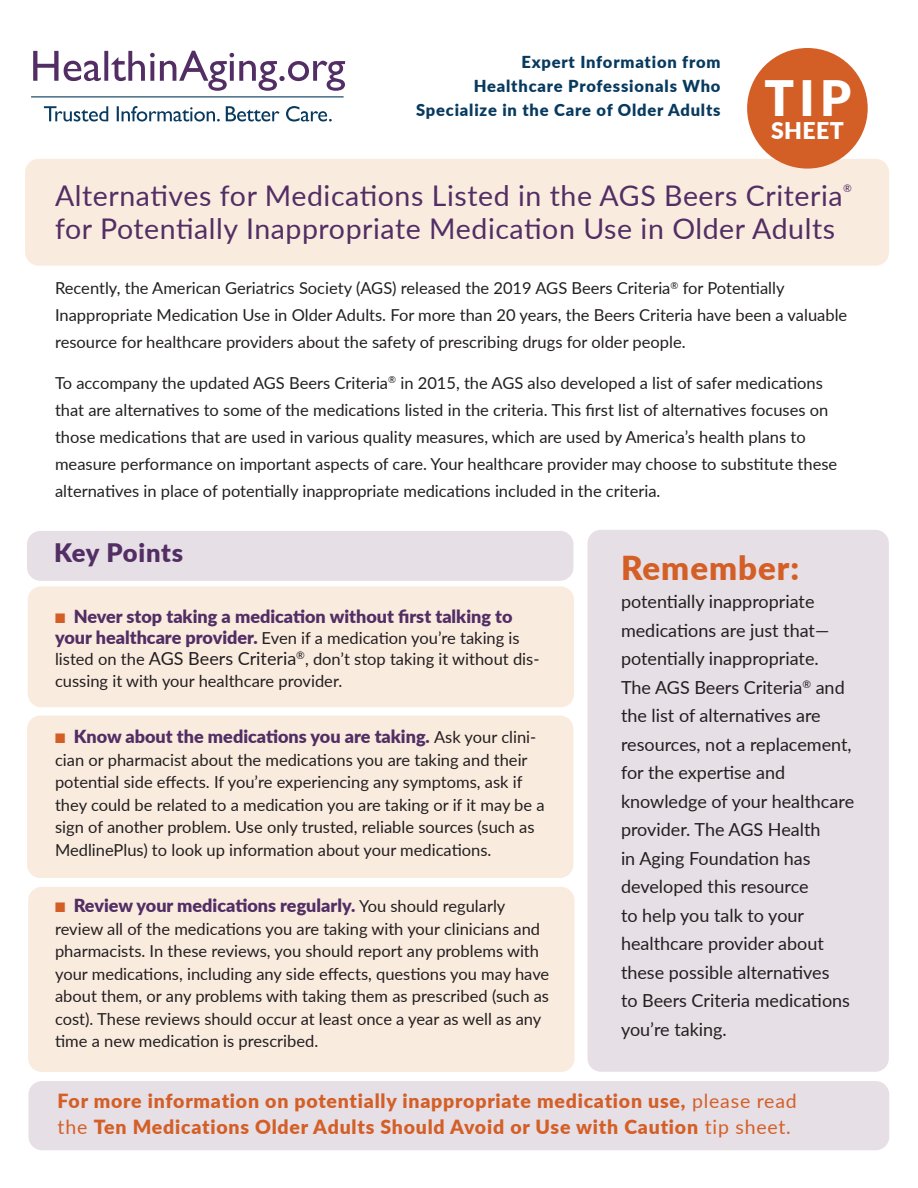
<style>
.page{position:relative;width:918px;height:1188px;background:#fff}
.page>*{position:absolute;margin:0;border:0;box-sizing:border-box;transform-origin:0 0}
.t1{font:900 48.9px "Lato";color:#fff}
.t2{font:900 33px "Lato";letter-spacing:.03em;color:#d35f27}
.t3{font:28.5px "Lato";letter-spacing:.02em;color:#522e64}
.Subhead{font:900 25.5px "Lato";letter-spacing:.025em;color:#522e64}
.t4{font:900 23.1px "Lato";letter-spacing:.02em;color:#fff}
.Titles{font:900 19.5px/25.5px "Lato";letter-spacing:.04em;color:#d35f27}
.t5{font:18px/28.5px "Lato";color:#231f20}
.t6{font:900 18px "Lato";color:#522e64}
.Main_Body_Text{font:16.5px/22.5px "Lato";color:#231f20}
.t7{font:900 16.5px/24px "Lato";letter-spacing:.05em;color:#083a5f;text-align:right}
.t8{font:10.5px "Lato";color:#522e64}
.s1{color:#d35f27}
.s2{font-weight:900;font-size:18px;color:#522e64}
.s3{font-size:18px}
.s4{font-weight:400;font-size:16.5px;color:#231f20}
.s5{font-weight:400}
</style>
<div class="page">
<div style="left:27px;top:716px;width:546px;height:162px;background:#faebdf;border-radius:14px"></div>
<div style="left:28px;top:887px;width:547px;height:185px;background:#faebdf;border-radius:14px"></div>
<div style="left:28px;top:586px;width:546px;height:121px;background:#faebdf;border-radius:14px"></div>
<div style="left:27px;top:531px;width:546px;height:50px;background:#e6dfe6;border-radius:13px"></div>
<div style="left:25px;top:159px;width:864px;height:107px;background:#faebdf;border-radius:14px"></div>
<div style="left:747px;top:48px;width:121px;height:121px;background:#d35f27;border-radius:50%"></div>
<hr style="left:31px;top:96px;width:313px;height:1px;background:#083a5f">
<svg style="left:44px;top:106px;width:288px;height:16px"></svg>
<svg style="left:33px;top:51px;width:312px;height:40px"></svg>
<div style="left:28px;top:1081px;width:861px;height:69px;background:#e6dfe6;border-radius:14px"></div>
<div style="left:588px;top:530px;width:301px;height:542px;background:#e6dfe6;border-radius:14px"></div>
<p class="t7" style="left:416px;top:49px;width:306px">Expert Information from<br>Healthcare Professionals Who<br>Specialize in the Care of Older Adults</p>
<p class="t1" style="left:764px;top:61px;width:88px">TIP</p>
<p class="t4" style="left:771px;top:113px;width:75px">SHEET</p>
<p class="t3" style="left:55px;top:175px;width:789px">Alternatives for Medications Listed in the AGS Beers Criteria</p>
<p class="t8" style="left:843px;top:181px;width:10px">®</p>
<p class="t3" style="left:55px;top:208px;width:782px">for Potentially Inappropriate Medication Use in Older Adults</p>
<p class="Main_Body_Text" style="left:55px;top:274px;width:794px;line-height:27px">Recently, the American Geriatrics Society (AGS) released the 2019 AGS Beers Criteria<sup>®</sup> for Potentially<br>Inappropriate Medication Use in Older Adults. For more than 20 years, the Beers Criteria have been a valuable resource for healthcare providers about the safety of prescribing drugs for older people.</p>
<p class="Main_Body_Text" style="left:55px;top:369px;width:784px;line-height:27px">To accompany the updated AGS Beers Criteria<sup>®</sup> in 2015, the AGS also developed a list of safer medications that are alternatives to some of the medications listed in the criteria. This first list of alternatives focuses on those medications that are used in various quality measures, which are used by America’s health plans to measure performance on important aspects of care. Your healthcare provider may choose to substitute these alternatives in place of potentially inappropriate medications included in the criteria.</p>
<p class="Subhead" style="left:54px;top:533px;width:131px">Key Points</p>
<p class="t6" style="left:55px;top:602px;width:459px"><span class="s1">■</span> Never stop taking a medication without first talking to</p>
<p class="Main_Body_Text" style="left:55px;top:626px;width:486px;line-height:21px"><span class="s2">your healthcare provider.</span> Even if a medication you’re taking is listed on the <span class="s3">AGS Beers Criteria</span><sup>®</sup>, don’t stop taking it without dis-</p>
<p class="Main_Body_Text" style="left:55px;top:669px;width:289px">cussing it with your healthcare provider.</p>
<p class="t6" style="left:55px;top:723px;width:483px"><span class="s1">■</span> Know about the medications you are taking. <span class="s4">Ask your clini-</span></p>
<p class="Main_Body_Text" style="left:55px;top:748px;width:491px">cian or pharmacist about the medications you are taking and their potential side effects. If you’re experiencing any symptoms, ask if they could be related to a medication you are taking or if it may be a sign of another problem. Use only trusted, reliable sources (such as MedlinePlus) to look up information about your medications.</p>
<p class="t6" style="left:55px;top:892px;width:452px"><span class="s1">■</span> Review your medications regularly. <span class="s4">You should regularly</span></p>
<p class="Main_Body_Text" style="left:55px;top:917px;width:496px">review all of the medications you are taking with your clinicians and pharmacists. In these reviews, you should report any problems with your medications, including any side effects, questions you may have about them, or any problems with taking them as prescribed (such as cost). These reviews should occur at least once a year as well as any time a new medication is prescribed.</p>
<p class="t2" style="left:621px;top:543px;width:180px">Remember:</p>
<p class="t5" style="left:621px;top:587px;width:235px">potentially inappropriate medications are just that— potentially inappropriate.<br>The AGS Beers Criteria<sup>®</sup> and the list of alternatives are resources, not a replacement, for the expertise and knowledge of your healthcare provider. The AGS Health<br>in Aging Foundation has developed this resource<br>to help you talk to your healthcare provider about these possible alternatives<br>to Beers Criteria medications you’re taking.</p>
<p class="Titles" style="left:58px;top:1088px;width:741px">For more information on potentially inappropriate medication use, <span class="s5">please read the</span> Ten Medications Older Adults Should Avoid or Use with Caution <span class="s5">tip sheet.</span></p>
</div>
